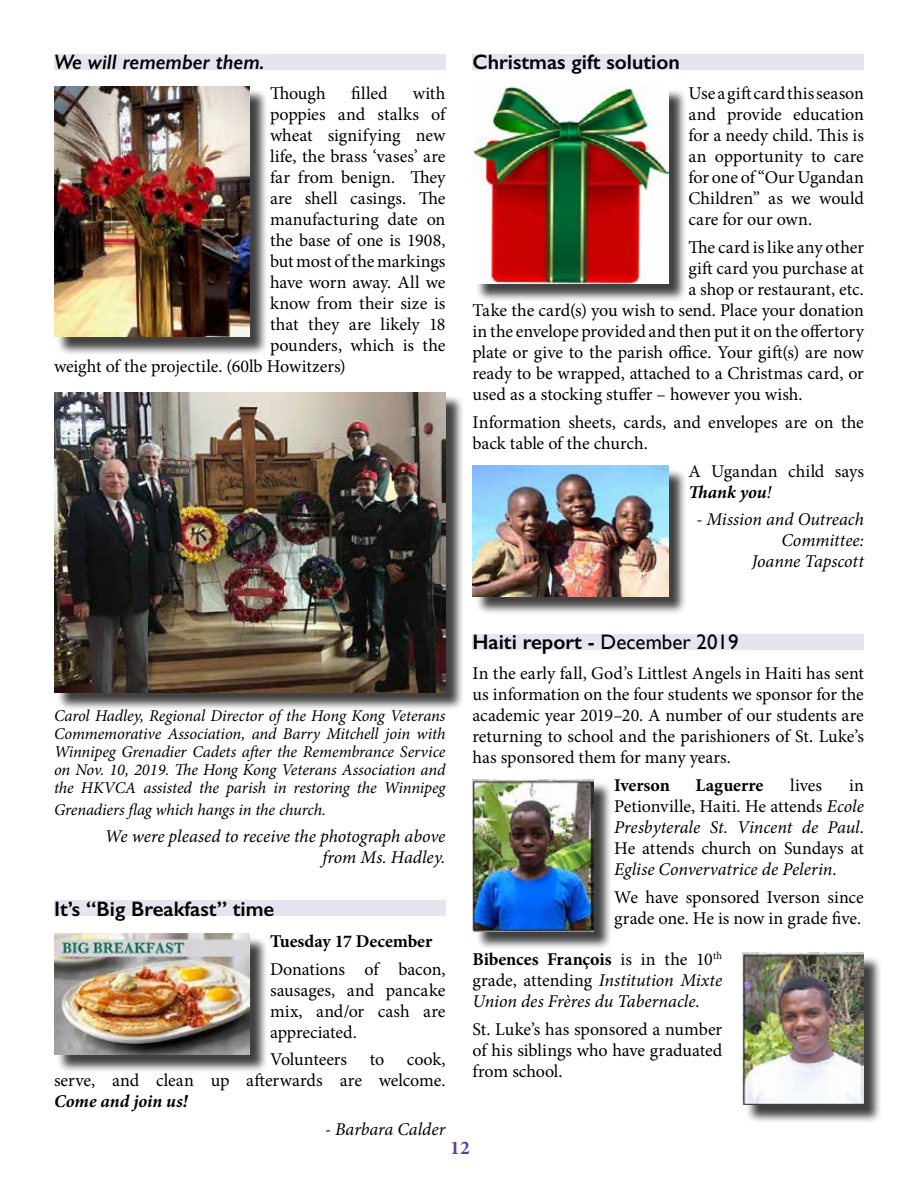
<style>
.page{position:relative;width:918px;height:1188px;background:#fff}
.page>*{position:absolute;margin:0;border:0;box-sizing:border-box;transform-origin:0 0}
.t1{font:600 21px "Gill Sans";color:#000}
.t2{font:italic 600 21px "Gill Sans";color:#000}
.t3{font:700 19.5px "Minion Pro";color:#603f99}
.t4{font:18px/21px "Minion Pro";letter-spacing:-.005em;color:#000;text-align:justify}
.t5{font:italic 18px/21px "Minion Pro";letter-spacing:-.005em;color:#000;text-align:right}
.t6{font:700 18px "Minion Pro";letter-spacing:-.01em;color:#000}
.t7{font:italic 700 18px "Minion Pro";color:#000}
.t8{font:italic 16.5px/18px "Minion Pro";letter-spacing:-.01em;color:#000;text-align:justify}
.s1{font-weight:700;font-style:italic}
.s2{font-style:italic}
.s3{font-weight:400}
.s4{font-style:normal}
.s5{font-weight:700;font-style:normal}
</style>
<div class="page">
<div style="left:54px;top:54px;width:392px;height:15px;background:#e7e3f1"></div>
<div style="left:472px;top:54px;width:392px;height:15px;background:#e7e3f1"></div>
<div style="left:472px;top:634px;width:392px;height:15px;background:#e7e3f1"></div>
<div style="left:54px;top:900px;width:392px;height:16px;background:#e7e3f1"></div>
<div style="left:56px;top:89px;width:212px;height:266px;background:#000;opacity:.75"></div>
<img style="left:54px;top:86px;width:196px;height:251px">
<div style="left:56px;top:394px;width:408px;height:317px;background:#000;opacity:.75"></div>
<img style="left:54px;top:392px;width:392px;height:300px">
<div style="left:56px;top:936px;width:212px;height:137px;background:#000;opacity:.75"></div>
<img style="left:54px;top:934px;width:196px;height:120px">
<div style="left:475px;top:89px;width:212px;height:213px;background:#000;opacity:.75"></div>
<img style="left:472px;top:86px;width:196px;height:197px">
<div style="left:475px;top:468px;width:212px;height:147px;background:#000;opacity:.75"></div>
<img style="left:472px;top:465px;width:196px;height:131px">
<div style="left:475px;top:781px;width:137px;height:169px;background:#000;opacity:.75"></div>
<img style="left:472px;top:779px;width:122px;height:153px">
<div style="left:745px;top:955px;width:137px;height:168px;background:#000;opacity:.75"></div>
<img style="left:742px;top:953px;width:122px;height:152px">
<p class="t2" style="left:54px;top:49px;width:212px">We will remember them.</p>
<p class="t1" style="left:472px;top:49px;width:209px">Christmas gift solution</p>
<p class="t4" style="left:270px;top:83px;width:57px">Though</p>
<p class="t4" style="left:351px;top:83px;width:38px">filled</p>
<p class="t4" style="left:413px;top:83px;width:34px">with</p>
<p class="t4" style="left:270px;top:104px;width:177px">poppies and stalks of</p>
<p class="t4" style="left:270px;top:125px;width:177px">wheat signifying new</p>
<p class="t4" style="left:270px;top:146px;width:177px">life, the brass ‘vases’ are</p>
<p class="t4" style="left:270px;top:167px;width:177px">far from benign. They</p>
<p class="t4" style="left:270px;top:188px;width:177px">are shell casings. The</p>
<p class="t4" style="left:270px;top:209px;width:177px">manufacturing date on</p>
<p class="t4" style="left:270px;top:230px;width:177px">the base of one is 1908,</p>
<p class="t4" style="left:270px;top:251px;width:177px">but most of the markings</p>
<p class="t4" style="left:270px;top:272px;width:177px">have worn away. All we</p>
<p class="t4" style="left:270px;top:293px;width:177px">know from their size is</p>
<p class="t4" style="left:270px;top:314px;width:177px">that they are likely 18</p>
<p class="t4" style="left:270px;top:335px;width:177px">pounders, which is the</p>
<p class="t4" style="left:54px;top:356px;width:293px">weight of the projectile. (60lb Howitzers)</p>
<p class="t8" style="left:54px;top:707px;width:393px">Carol Hadley, Regional Director of the Hong Kong Veterans Commemorative Association, and Barry Mitchell join with Winnipeg Grenadier Cadets after the Remembrance Service on Nov. 10, 2019. The Hong Kong Veterans Association and the HKVCA assisted the parish in restoring the Winnipeg</p>
<p class="t8" style="left:54px;top:800px;width:273px">Grenadiers flag which hangs in the church.</p>
<p class="t5" style="left:105px;top:826px;width:342px">We were pleased to receive the photograph above from Ms. Hadley.</p>
<p class="t1" style="left:54px;top:896px;width:222px">It’s “Big Breakfast” time</p>
<p class="t6" style="left:270px;top:928px;width:164px">Tuesday 17 December</p>
<p class="t4" style="left:270px;top:958px;width:177px">Donations of bacon, sausages, and pancake mix, and/or cash are appreciated.</p>
<p class="t4" style="left:270px;top:1049px;width:79px">Volunteers</p>
<p class="t4" style="left:370px;top:1049px;width:16px">to</p>
<p class="t4" style="left:54px;top:1049px;width:393px;text-align:right">cook,<br>serve, and clean up afterwards are welcome.</p>
<p class="t7" style="left:54px;top:1089px;width:135px">Come and join us!</p>
<p class="t5" style="left:325px;top:1119px;width:122px">- Barbara Calder</p>
<p class="t4" style="left:688px;top:83px;width:177px">Use a gift card this season and provide education for a needy child. This is an opportunity to care for one of “Our Ugandan Children” as we would care for our own.</p>
<p class="t4" style="left:688px;top:237px;width:177px">The card is like any other</p>
<p class="t4" style="left:688px;top:258px;width:177px">gift card you purchase at</p>
<p class="t4" style="left:688px;top:279px;width:177px">a shop or restaurant, etc.</p>
<p class="t4" style="left:472px;top:300px;width:393px">Take the card(s) you wish to send. Place your donation</p>
<p class="t4" style="left:472px;top:321px;width:393px">in the envelope provided and then put it on the offertory</p>
<p class="t4" style="left:472px;top:342px;width:393px">plate or give to the parish office. Your gift(s) are now</p>
<p class="t4" style="left:472px;top:363px;width:393px">ready to be wrapped, attached to a Christmas card, or</p>
<p class="t4" style="left:472px;top:384px;width:332px">used as a stocking stuffer – however you wish.</p>
<p class="t4" style="left:472px;top:412px;width:393px">Information sheets, cards, and envelopes are on the back table of the church.</p>
<p class="t4" style="left:688px;top:461px;width:177px">A Ugandan child says<br><span class="s1">Thank you</span><span class="s2">!</span></p>
<p class="t5" style="left:696px;top:509px;width:169px">- Mission and Outreach<br>Committee:<br>Joanne Tapscott</p>
<p class="t1" style="left:472px;top:629px;width:268px">Haiti report - <span class="s3">December 2019</span></p>
<p class="t4" style="left:472px;top:663px;width:393px">In the early fall, God’s Littlest Angels in Haiti has sent us information on the four students we sponsor for the academic year 2019–20. A number of our students are returning to school and the parishioners of St. Luke’s has sponsored them for many years.</p>
<p class="t6" style="left:614px;top:773px;width:57px">Iverson</p>
<p class="t6" style="left:696px;top:773px;width:69px">Laguerre</p>
<p class="t4" style="left:790px;top:775px;width:33px">lives</p>
<p class="t5" style="left:614px;top:775px;width:251px;text-align:justify;text-indent:235px"><span class="s4">in Petionville, Haiti. He attends</span> Ecole Presbyterale St. Vincent de Paul<span class="s4">.<br>He attends church on Sundays at </span>Eglise Convervatrice de Pelerin<span class="s4">.</span></p>
<p class="t4" style="left:614px;top:887px;width:251px">We have sponsored Iverson since grade one. He is now in grade five.</p>
<p class="t5" style="left:472px;top:949px;width:251px;text-align:justify"><span class="s5">Bibences François</span> <span class="s4">is in the 10</span><sup>th </sup><span class="s4">grade, attending</span> Institution Mixte Union des Frères du Tabernacle<span class="s4">.</span></p>
<p class="t4" style="left:472px;top:1019px;width:251px">St. Luke’s has sponsored a number of his siblings who have graduated from school.</p>
<p class="t3" style="left:450px;top:1134px;width:21px">12</p>
</div>
